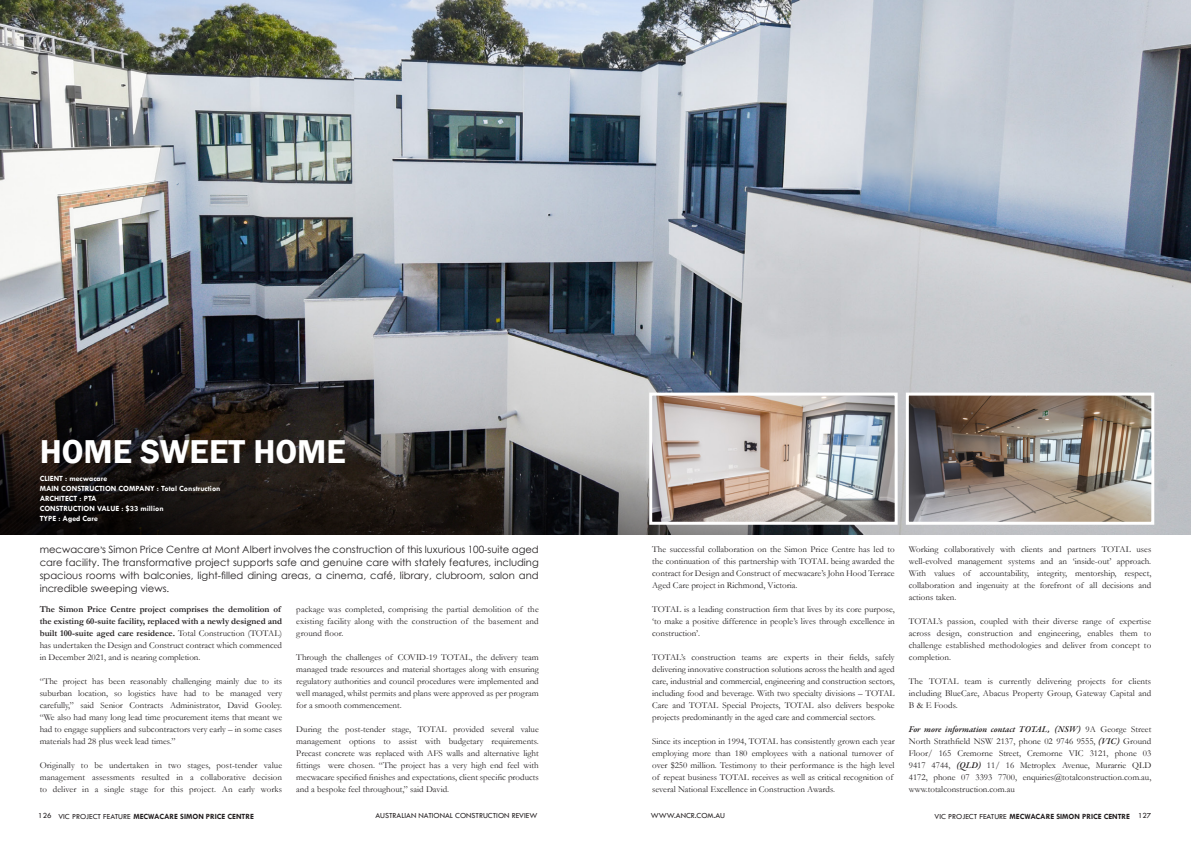
<style>
.page{position:relative;width:1191px;height:842px;background:#fff}
.page>*{position:absolute;margin:0;border:0;box-sizing:border-box;transform-origin:0 0}
.t1{font:600 34px "Franklin Gothic";color:#fff}
.t2{font:10px/13px "Century Gothic";color:#231f20;text-align:justify}
.t3{font:9px/12px "Garamond";color:#231f20;text-align:justify}
.t4{font:700 9px/12px "Garamond";color:#231f20}
.t5{font:700 8px "Tw Cen";color:#fff}
.t6{font:700 8px "Tw Cen";color:#231f20}
.t7{font:8px "Tw Cen";color:#231f20}
.s1{font-family:"Garamond"}
.s2{font-weight:400}
.s3{font-family:"Garamond Premr Pro";font-weight:600;font-style:italic}
</style>
<div class="page">
<img style="left:0;top:0;width:1191px;height:535px">
<img style="left:0;top:278px;width:840px;height:257px">
<img style="left:647px;top:391px;width:508px;height:135px">
<p class="t1" style="left:40px;top:431px;width:308px">HOME SWEET HOME</p>
<p class="t5" style="left:40px;top:473px;width:69px">CLIENT : mecwacare</p>
<p class="t5" style="left:40px;top:483px;width:182px">MAIN CONSTRUCTION COMPANY : Total Construction</p>
<p class="t5" style="left:40px;top:493px;width:59px">ARCHITECT : PTA</p>
<p class="t5" style="left:40px;top:503px;width:125px">CONSTRUCTION VALUE : $33 million</p>
<p class="t5" style="left:40px;top:513px;width:60px">TYPE : Aged Care</p>
<p class="t2" style="left:40px;top:543px;width:500px">mecwacare<span class="s1">’</span>s Simon Price Centre at Mont Albert involves the construction of this luxurious 100-suite aged care facility. The transformative project supports safe and genuine care with stately features, including spacious rooms with balconies, light-filled dining areas, a cinema, café, library, clubroom, salon and incredible sweeping views.</p>
<p class="t3" style="left:296px;top:603px;width:244px">package was completed, comprising the partial demolition of the existing facility along with the construction of the basement and ground floor.</p>
<p class="t3" style="left:296px;top:651px;width:244px">Through the challenges of COVID-19 TOTAL, the delivery team managed trade resources and material shortages along with ensuring regulatory authorities and council procedures were implemented and well managed, whilst permits and plans were approved as per program for a smooth commencement.</p>
<p class="t3" style="left:296px;top:723px;width:244px">During the post-tender stage, TOTAL provided several value management options to assist with budgetary requirements.<br>Precast concrete was replaced with AFS walls and alternative light fittings were chosen. “The project has a very high end feel with mecwacare specified finishes and expectations, client specific products and a bespoke feel throughout,” said David.</p>
<p class="t4" style="left:40px;top:603px;width:244px">The Simon Price Centre project comprises the demolition of the existing 60-suite facility, replaced with a newly designed and built 100-suite aged care residence. <span class="s2">Total Construction (TOTAL) has undertaken the Design and Construct contract which commenced in December 2021, and is nearing completion.</span></p>
<p class="t3" style="left:40px;top:675px;width:244px">“The project has been reasonably challenging mainly due to its suburban location, so logistics have had to be managed very carefully,” said Senior Contracts Administrator, David Gooley. “We also had many long lead time procurement items that meant we had to engage suppliers and subcontractors very early – in some cases materials had 28 plus week lead times.”</p>
<p class="t3" style="left:40px;top:759px;width:244px">Originally to be undertaken in two stages, post-tender value management assessments resulted in a collaborative decision to deliver in a single stage for this project. An early works</p>
<p class="t3" style="left:652px;top:543px;width:244px">The successful collaboration on the Simon Price Centre has led to the continuation of this partnership with TOTAL being awarded the contract for Design and Construct of mecwacare’s John Hood Terrace Aged Care project in Richmond, Victoria.</p>
<p class="t3" style="left:652px;top:603px;width:244px">TOTAL is a leading construction firm that lives by its core purpose, ‘to make a positive difference in people’s lives through excellence in construction’.</p>
<p class="t3" style="left:652px;top:651px;width:244px">TOTAL’s construction teams are experts in their fields, safely delivering innovative construction solutions across the health and aged care, industrial and commercial, engineering and construction sectors, including food and beverage. With two specialty divisions – TOTAL Care and TOTAL Special Projects, TOTAL also delivers bespoke projects predominantly in the aged care and commercial sectors.</p>
<p class="t3" style="left:652px;top:735px;width:244px;text-align:left">Since its inception in 1994, TOTAL has consistently grown each year employing more than 180 employees with a national turnover of over $250 million. Testimony to their performance is the high level of repeat business TOTAL receives as well as critical recognition of several National Excellence in Construction Awards.</p>
<p class="t3" style="left:909px;top:543px;width:244px">Working collaboratively with clients and partners TOTAL uses well-evolved management systems and an ‘inside-out’ approach.<br>With values of accountability, integrity, mentorship, respect, collaboration and ingenuity at the forefront of all decisions and actions taken.</p>
<p class="t3" style="left:909px;top:615px;width:244px">TOTAL’s passion, coupled with their diverse range of expertise across design, construction and engineering, enables them to challenge established methodologies and deliver from concept to completion.</p>
<p class="t3" style="left:909px;top:675px;width:244px">The TOTAL team is currently delivering projects for clients including BlueCare, Abacus Property Group, Gateway Capital and B &amp; E Foods.</p>
<p class="t3" style="left:909px;top:723px;width:244px"><span class="s3">For more information contact TOTAL, (NSW)</span> 9A George Street North Strathfield NSW 2137, phone 02 9746 9555, <span class="s3">(VIC)</span> Ground Floor/ 165 Cremorne Street, Cremorne VIC 3121, phone 03<br>9417 4744, <span class="s3">(QLD)</span> 11/ 16 Metroplex Avenue, Murarrie QLD 4172, phone 07 3393 7700, enquiries@totalconstruction.com.au, www.totalconstruction.com.au</p>
<p class="t6" style="left:38px;top:811px;width:217px"><span class="s2">126 VIC PROJECT FEATURE</span> MECWACARE SIMON PRICE CENTRE</p>
<p class="t7" style="left:375px;top:811px;width:163px">AUSTRALIAN NATIONAL CONSTRUCTION REVIEW</p>
<p class="t7" style="left:651px;top:811px;width:76px">WWW.ANCR.COM.AU</p>
<p class="t6" style="left:934px;top:811px;width:218px"><span class="s2">VIC PROJECT FEATURE</span> MECWACARE SIMON PRICE CENTRE <span class="s2">127</span></p>
</div>
